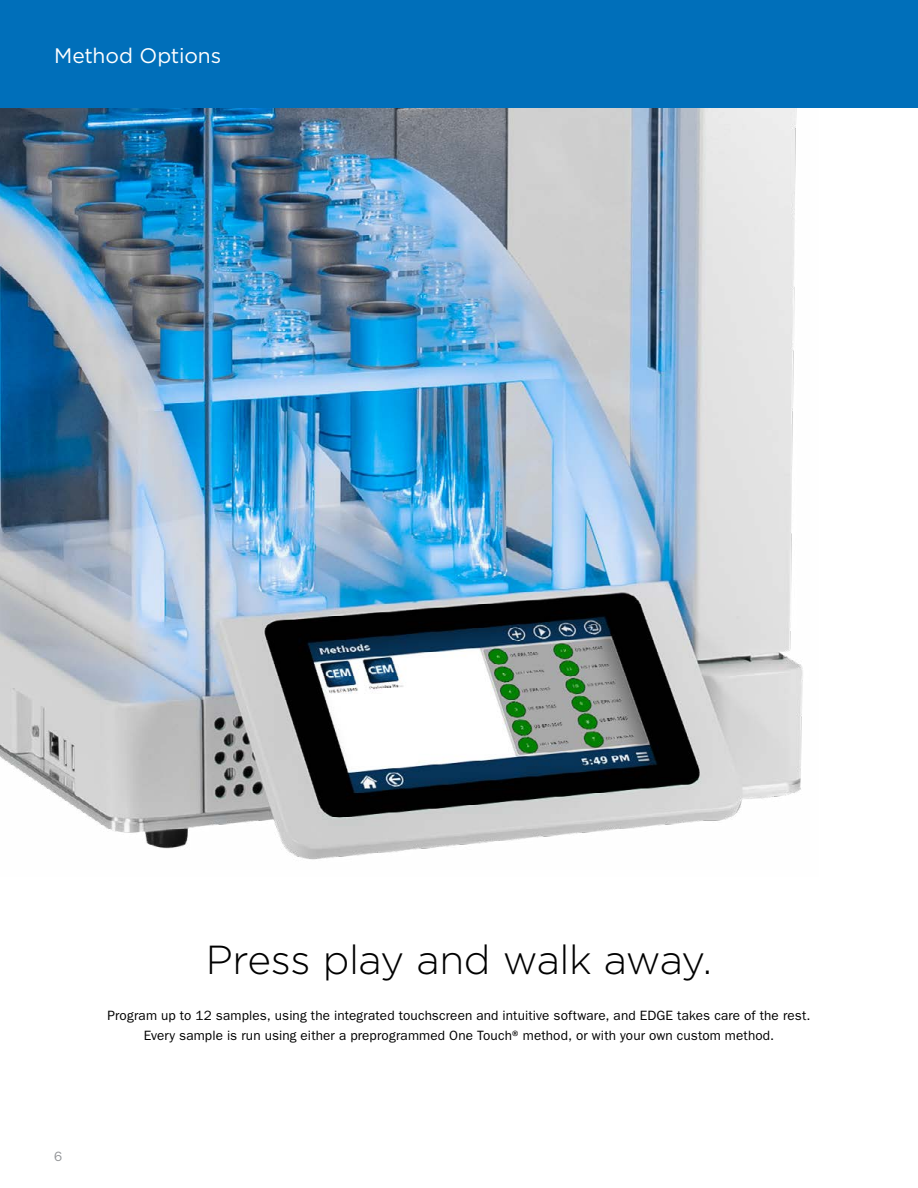
<style>
.page{position:relative;width:918px;height:1188px;background:#fff}
.page>*{position:absolute;margin:0;border:0;box-sizing:border-box;transform-origin:0 0}
.Subject_Headline{font:300 40.5px "Gotham HTF";letter-spacing:-.015em;color:#000}
.Page_Header__blue_ba{font:21px "Gotham HTF";letter-spacing:-.005em;color:#fff}
.Paragraph_Copy{font:13.5px/19.5px "ITC Franklin Gothic Std";letter-spacing:.01em;color:#000;text-align:center}
.t1{font:13.5px "ITC Franklin Gothic Std";color:#939598}
</style>
<div class="page">
<img style="left:0;top:108px;width:803px;height:752px">
<div style="left:0;top:0;width:918px;height:108px;background:#006fba"></div>
<p class="Page_Header__blue_ba" style="left:54px;top:44px;width:169px">Method Options</p>
<p class="t1" style="left:54px;top:1149px;width:10px">6</p>
<p class="Subject_Headline" style="left:206px;top:937px;width:508px">Press play and walk away.</p>
<p class="Paragraph_Copy" style="left:108px;top:1006px;width:704px">Program up to 12 samples, using the integrated touchscreen and intuitive software, and EDGE takes care of the rest.<br>Every sample is run using either a preprogrammed One Touch®method, or with your own custom method.</p>
</div>
